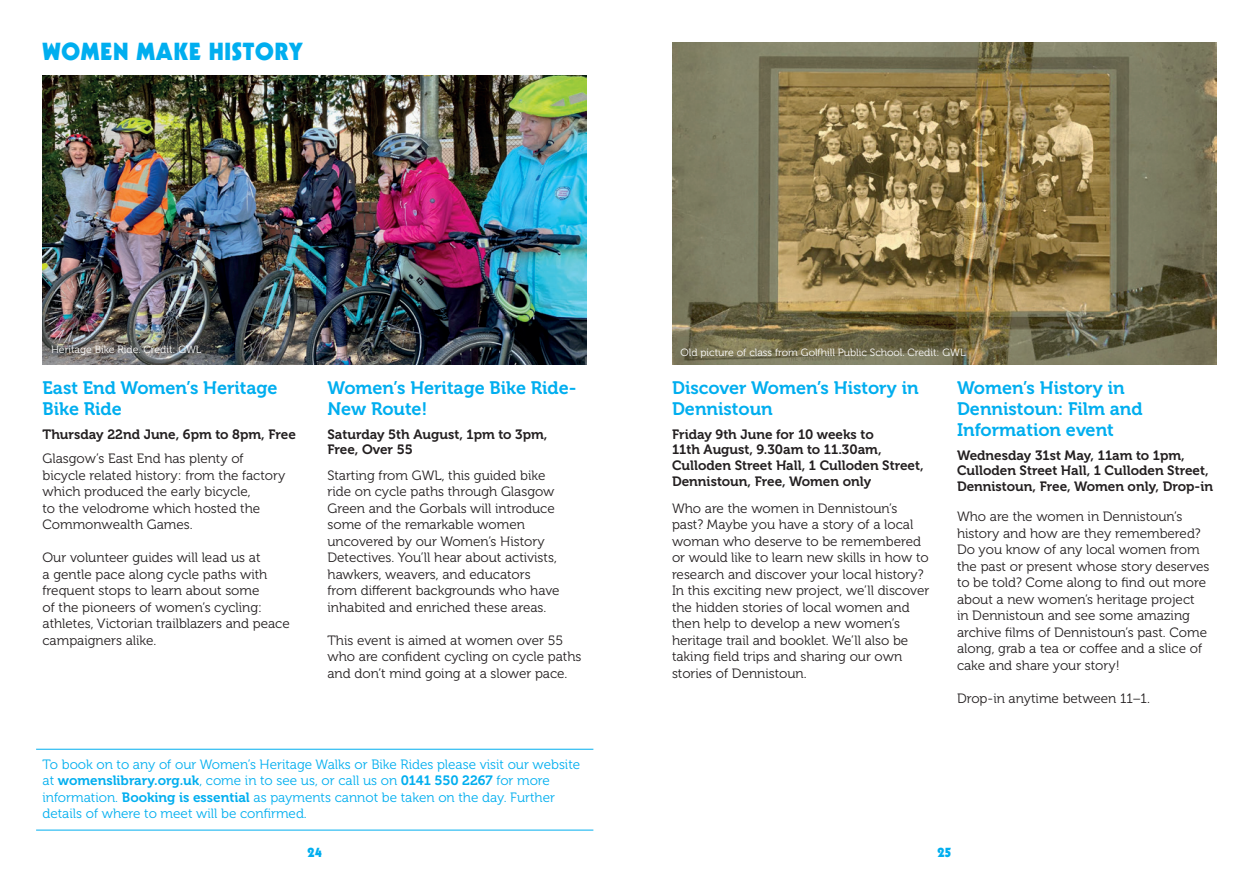
<style>
.page{position:relative;width:1259px;height:893px;background:#fff}
.page>*{position:absolute;margin:0;border:0;box-sizing:border-box;transform-origin:0 0}
.t1{font:900 24px "Kabel LT Pro";letter-spacing:.03em;color:#00aeef}
.GWL_Programme_Event{font:18px/20.7px "Museo 700";color:#00aeef}
.GWL_Programme_Body{font:13.5px/16.5px "Museo 300";color:#231f20}
.GWL_Programme_Event-2{font:13.5px/15.6px "Museo 700";color:#231f20}
.EVENT_COPY{font:13.5px/16.5px "Museo 300";color:#00aeef}
.t2{font:900 13.5px "Kabel LT Pro";color:#00aeef}
.GWL_Programme_Body-2{font:10.5px "Museo 300";color:#fff}
.s1{font-family:"Museo 700"}
</style>
<div class="page">
<img style="left:672px;top:43px;width:544px;height:321px">
<hr style="left:36px;top:830px;width:557px;height:1px;background:#00aeef">
<hr style="left:36px;top:749px;width:557px;height:1px;background:#00aeef">
<img style="left:43px;top:76px;width:544px;height:288px">
<p class="t1" style="left:43px;top:36px;width:262px">WOMEN MAKE HISTORY</p>
<p class="GWL_Programme_Body-2" style="left:51px;top:344px;width:152px">Heritage Bike Ride. Credit: GWL</p>
<p class="GWL_Programme_Body-2" style="left:680px;top:347px;width:286px">Old picture of class from Golfhill Public School. Credit: GWL</p>
<p class="GWL_Programme_Event" style="left:43px;top:378px;width:237px">East End Women’s Heritage<br>Bike Ride</p>
<p class="GWL_Programme_Event-2" style="left:43px;top:427px;width:255px">Thursday 22nd June, 6pm to 8pm, Free</p>
<p class="GWL_Programme_Body" style="left:43px;top:451px;width:244px">Glasgow’s East End has plenty of bicycle related history: from the factory which produced the early bicycle,<br>to the velodrome which hosted the<br>Commonwealth Games.</p>
<p class="GWL_Programme_Body" style="left:43px;top:550px;width:249px">Our volunteer guides will lead us at<br>a gentle pace along cycle paths with frequent stops to learn about some<br>of the pioneers of women’s cycling: athletes, Victorian trailblazers and peace campaigners alike.</p>
<p class="GWL_Programme_Event" style="left:327px;top:378px;width:251px">Women’s Heritage Bike Ride-<br>New Route!</p>
<p class="GWL_Programme_Event-2" style="left:327px;top:427px;width:221px">Saturday 5th August, 1pm to 3pm,<br>Free, Over 55</p>
<p class="GWL_Programme_Body" style="left:327px;top:467px;width:234px">Starting from GWL, this guided bike ride on cycle paths through Glasgow Green and the Gorbals will introduce some of the remarkable women uncovered by our Women’s History Detectives. You’ll hear about activists, hawkers, weavers, and educators from different backgrounds who have inhabited and enriched these areas.</p>
<p class="GWL_Programme_Body" style="left:327px;top:632px;width:255px">This event is aimed at women over 55 who are confident cycling on cycle paths and don’t mind going at a slower pace.</p>
<p class="GWL_Programme_Event" style="left:672px;top:378px;width:248px">Discover Women’s History in<br>Dennistoun</p>
<p class="GWL_Programme_Event-2" style="left:672px;top:427px;width:253px">Friday 9th June for 10 weeks to<br>11th August, 9.30am to 11.30am, Culloden Street Hall, 1 Culloden Street, Dennistoun, Free, Women only</p>
<p class="GWL_Programme_Body" style="left:672px;top:500px;width:259px">Who are the women in Dennistoun’s past? Maybe you have a story of a local woman who deserve to be remembered or would like to learn new skills in how to research and discover your local history?<br>In this exciting new project, we’ll discover the hidden stories of local women and then help to develop a new women’s heritage trail and booklet. We’ll also be taking field trips and sharing our own stories of Dennistoun.</p>
<p class="GWL_Programme_Event" style="left:957px;top:378px;width:187px">Women’s History in<br>Dennistoun: Film and<br>Information event</p>
<p class="GWL_Programme_Event-2" style="left:957px;top:447px;width:257px">Wednesday 31st May, 11am to 1pm,<br>Culloden Street Hall, 1 Culloden Street,<br>Dennistoun, Free, Women only, Drop-in</p>
<p class="GWL_Programme_Body" style="left:957px;top:508px;width:254px">Who are the women in Dennistoun’s history and how are they remembered?<br>Do you know of any local women from the past or present whose story deserves to be told? Come along to find out more about a new women’s heritage project in Dennistoun and see some amazing archive films of Dennistoun’s past. Come along, grab a tea or coffee and a slice of cake and share your story!</p>
<p class="GWL_Programme_Body" style="left:957px;top:690px;width:194px">Drop-in anytime between 11–1.</p>
<p class="EVENT_COPY" style="left:43px;top:756px;width:539px">To book on to any of our Women’s Heritage Walks or Bike Rides please visit our website at <span class="s1">womenslibrary.org.uk</span>, come in to see us, or call us on <span class="s1">0141 550 2267</span> for more information. <span class="s1">Booking is essential</span> as payments cannot be taken on the day. Further details of where to meet will be confirmed.</p>
<p class="t2" style="left:307px;top:843px;width:16px">24</p>
<p class="t2" style="left:937px;top:843px;width:15px">25</p>
</div>
